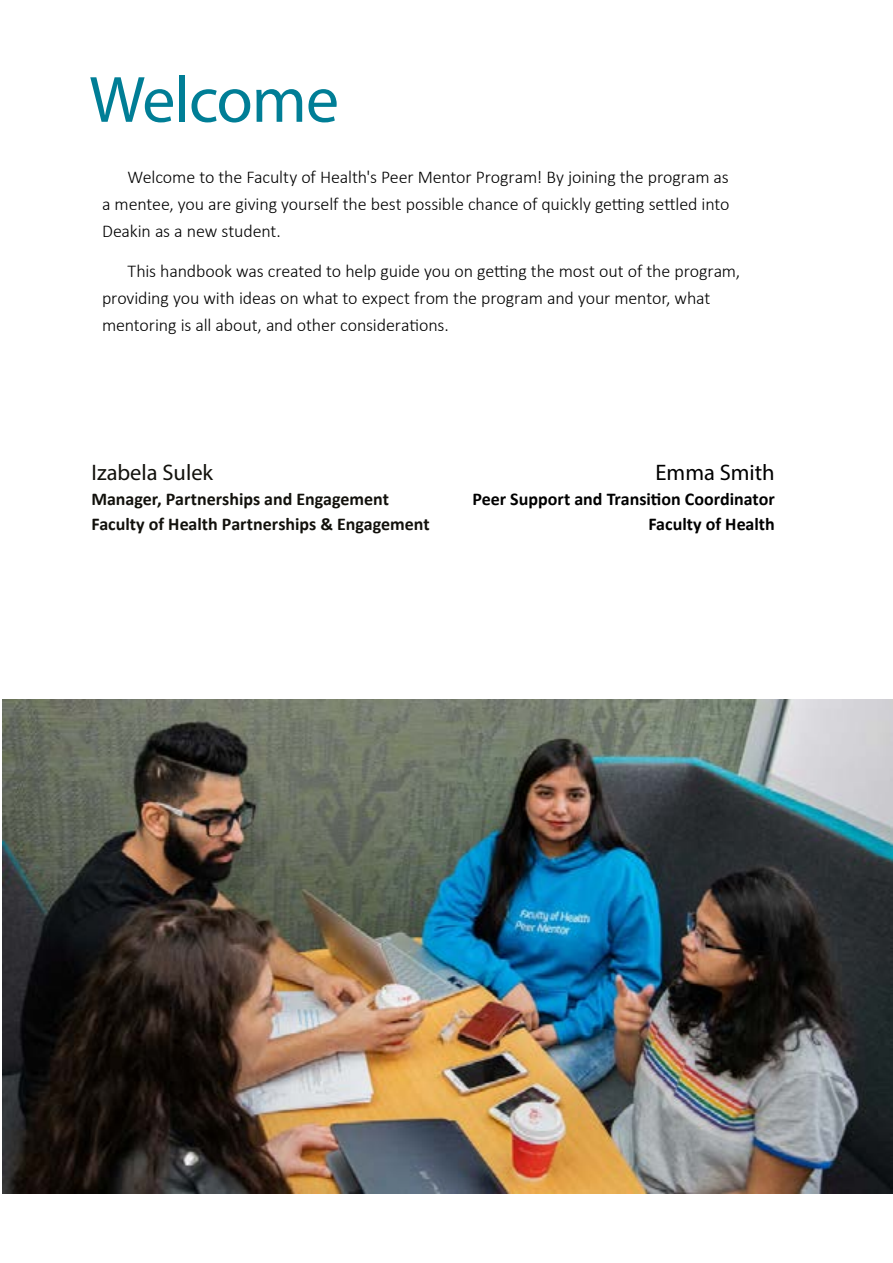
<style>
.page{position:relative;width:893px;height:1263px;background:#fff}
.page>*{position:absolute;margin:0;border:0;box-sizing:border-box;transform-origin:0 0}
.t1{font:66px "Myriad Pro";letter-spacing:-.015em;color:#007e96}
.t2{font:22.5px "Myriad Pro";color:#12110c}
.t3{font:22.5px "Myriad Pro";color:#000}
.t4{font:300 18px/27px "Calibri";letter-spacing:-.01em;color:#000;text-align:justify}
.t5{font:700 18px/24.8px "Calibri";color:#12110c}
.t6{font:700 18px/24.8px "Calibri";color:#000;text-align:right}
</style>
<div class="page">
<img style="left:2px;top:699px;width:891px;height:494px">
<h1 class="t1" style="left:89px;top:59px;width:251px">Welcome</h1>
<p class="t4" style="left:102px;top:163px;width:629px;text-indent:26px">Welcome to the Faculty of Health's Peer Mentor Program! By joining the program as a mentee, you are giving yourself the best possible chance of quickly getting settled into Deakin as a new student.</p>
<p class="t4" style="left:102px;top:257px;width:640px;text-align:left;text-indent:26px">This handbook was created to help guide you on getting the most out of the program, providing you with ideas on what to expect from the program and your mentor, what mentoring is all about, and other considerations.</p>
<p class="t2" style="left:91px;top:459px;width:123px">Izabela Sulek</p>
<p class="t5" style="left:91px;top:487px;width:340px">Manager, Partnerships and Engagement<br>Faculty of Health Partnerships &amp; Engagement</p>
<p class="t3" style="left:655px;top:459px;width:121px">Emma Smith</p>
<p class="t6" style="left:472px;top:487px;width:304px">Peer Support and Transition Coordinator<br>Faculty of Health</p>
</div>
